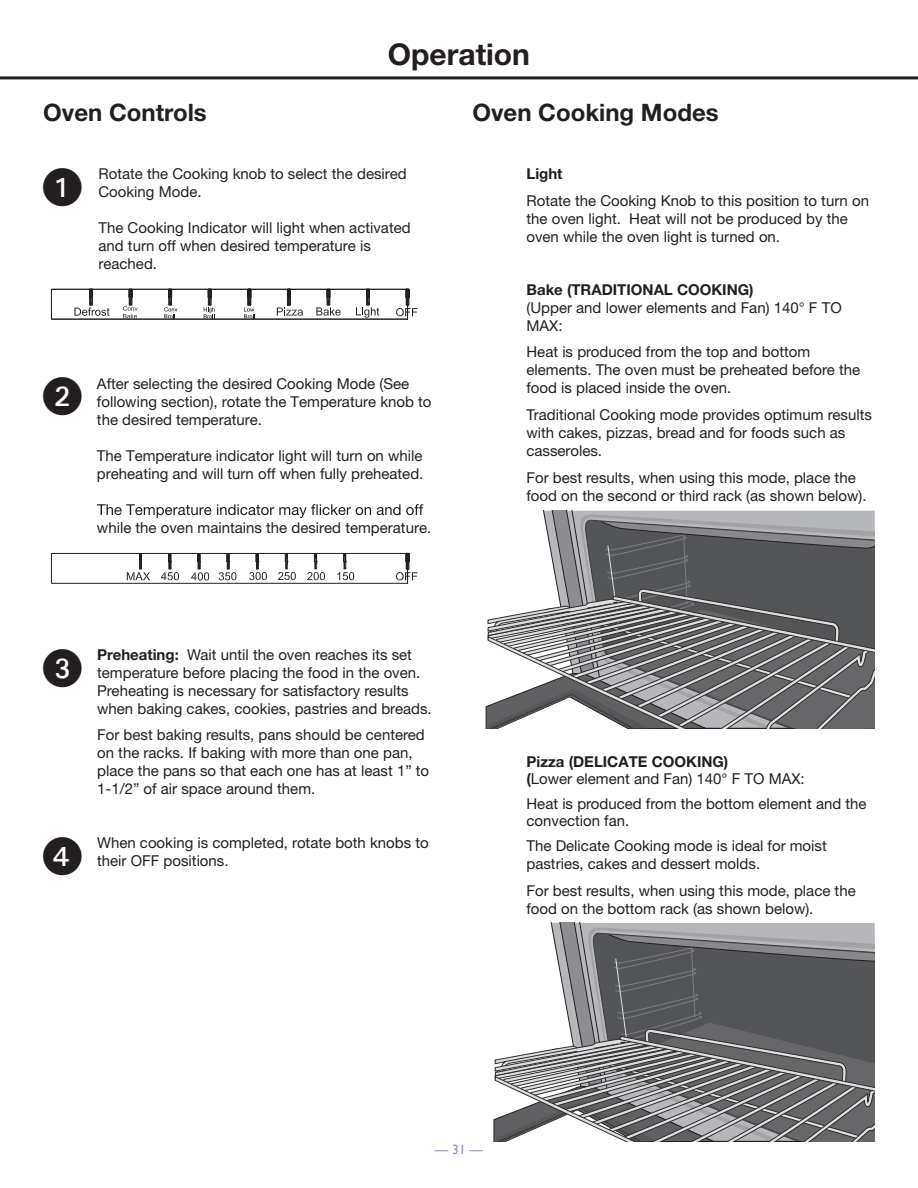
<style>
.page{position:relative;width:918px;height:1188px;background:#fff}
.page>*{position:absolute;margin:0;border:0;box-sizing:border-box;transform-origin:0 0}
.t1{font:39.3px "Deco Numbers LH Circle";color:#231f20}
.t2{font:700 30px "Helvetica Neue LT Std";color:#231f20}
.t3{font:700 24px "Helvetica Neue LT Std";color:#231f20}
.t4{font:15px/18px "Helvetica Neue LT Std";color:#231f20}
.t5{font:700 15px "Helvetica Neue LT Std";color:#231f20}
.t6{font:13.5px "Gill Sans";color:#8e95c3}
.s1{font-weight:700}
</style>
<div class="page">
<hr style="left:0;top:76px;width:918px;height:3px;background:#231f20">
<svg style="left:485px;top:511px;width:390px;height:218px;background:#89898b"></svg>
<svg style="left:493px;top:923px;width:382px;height:218px;background:#88888a"></svg>
<svg style="left:51px;top:289px;width:366px;height:31px"></svg>
<svg style="left:51px;top:553px;width:366px;height:31px"></svg>
<svg style="left:97px;top:504px;width:326px;height:14px"></svg>
<h2 class="t2" style="left:388px;top:35px;width:144px">Operation</h2>
<h3 class="t3" style="left:43px;top:97px;width:165px">Oven Controls</h3>
<h3 class="t3" style="left:472px;top:97px;width:248px">Oven Cooking Modes</h3>
<h1 class="t1" style="left:43px;top:168px;width:41px">U</h1>
<p class="t4" style="left:98px;top:164px;width:310px">Rotate the Cooking knob to select the desired<br>Cooking Mode.</p>
<p class="t4" style="left:98px;top:218px;width:314px">The Cooking Indicator will light when activated and turn off when desired temperature is reached.</p>
<h1 class="t1" style="left:43px;top:377px;width:41px">V</h1>
<p class="t4" style="left:97px;top:374px;width:336px">After selecting the desired Cooking Mode (See following section), rotate the Temperature knob to the desired temperature.</p>
<p class="t4" style="left:97px;top:446px;width:328px">The Temperature indicator light will turn on while preheating and will turn off when fully preheated.</p>
<p class="t4" style="left:97px;top:518px;width:336px">while the oven maintains the desired temperature.</p>
<h1 class="t1" style="left:43px;top:649px;width:41px">W</h1>
<p class="t4" style="left:97px;top:645px;width:336px"><span class="s1">Preheating:</span> Wait until the oven reaches its set temperature before placing the food in the oven.<br>Preheating is necessary for satisfactory results when baking cakes, cookies, pastries and breads.</p>
<p class="t4" style="left:97px;top:726px;width:334px">For best baking results, pans should be centered on the racks. If baking with more than one pan, place the pans so that each one has at least 1” to 1-1/2” of air space around them.</p>
<h1 class="t1" style="left:43px;top:837px;width:41px">X</h1>
<p class="t4" style="left:97px;top:833px;width:333px">When cooking is completed, rotate both knobs to their OFF positions.</p>
<p class="t5" style="left:526px;top:165px;width:38px">Light</p>
<p class="t4" style="left:526px;top:191px;width:344px">Rotate the Cooking Knob to this position to turn on the oven light. Heat will not be produced by the oven while the oven light is turned on.</p>
<p class="t5" style="left:526px;top:280px;width:229px">Bake (TRADITIONAL COOKING)</p>
<p class="t4" style="left:526px;top:298px;width:317px">(Upper and lower elements and Fan) 140° F TO<br>MAX:</p>
<p class="t4" style="left:526px;top:343px;width:335px">Heat is produced from the top and bottom elements. The oven must be preheated before the food is placed inside the oven.</p>
<p class="t4" style="left:527px;top:405px;width:347px">Traditional Cooking mode provides optimum results with cakes, pizzas, bread and for foods such as casseroles.</p>
<p class="t4" style="left:527px;top:468px;width:342px">For best results, when using this mode, place the food on the second or third rack (as shown below).</p>
<p class="t4" style="left:527px;top:752px;width:280px"><span class="s1">Pizza (DELICATE COOKING)<br>(</span>Lower element and Fan) 140° F TO MAX:</p>
<p class="t4" style="left:527px;top:796px;width:342px;line-height:16.5px">Heat is produced from the bottom element and the convection fan.</p>
<p class="t4" style="left:527px;top:837px;width:302px">The Delicate Cooking mode is ideal for moist pastries, cakes and dessert molds.</p>
<p class="t4" style="left:527px;top:881px;width:331px">For best results, when using this mode, place the food on the bottom rack (as shown below).</p>
<p class="t6" style="left:435px;top:1142px;width:50px">— 31 —</p>
</div>
